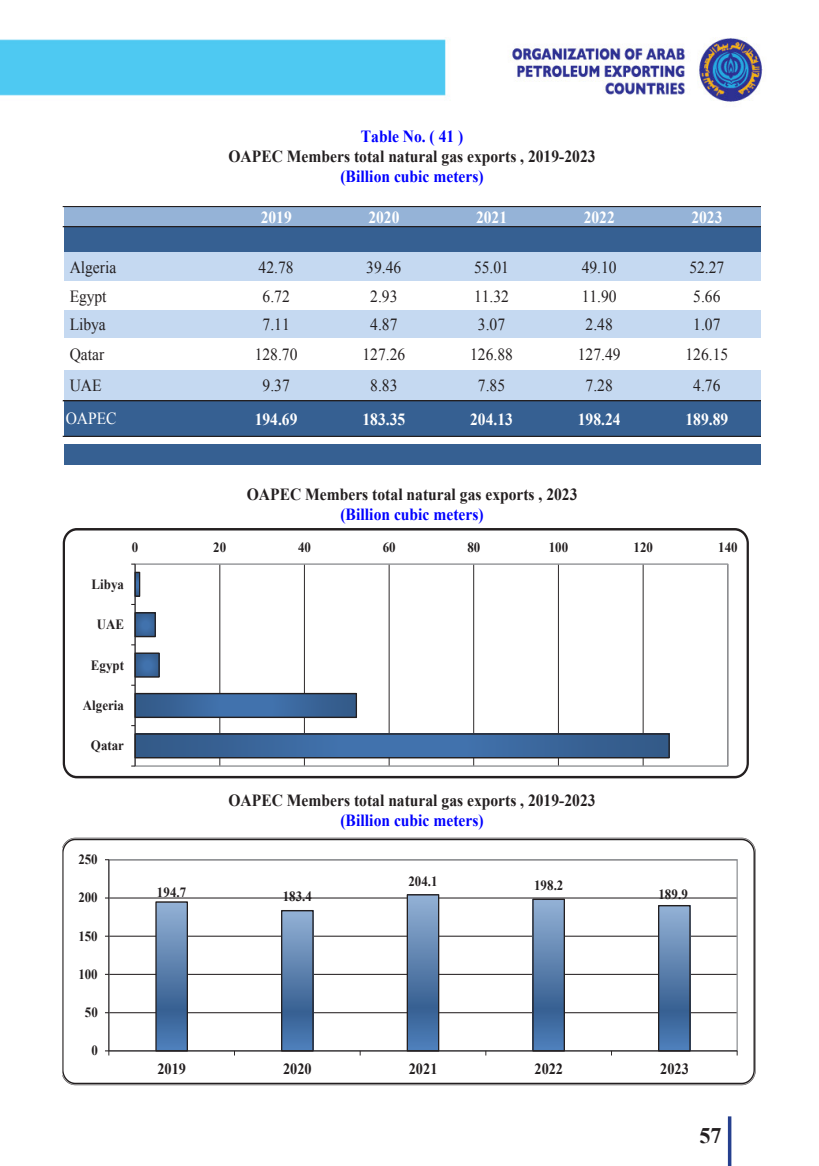
<style>
.page{position:relative;width:819px;height:1166px;background:#fff}
.page>*{position:absolute;margin:0;border:0;box-sizing:border-box;transform-origin:0 0}
.t1{font:700 22.22px "Times New Roman";color:#231f20}
.t2{font:16.97px "Times New Roman";color:#231f20;scale:.92 1}
.t3{font:700 16.97px "Times New Roman";color:#231f20;scale:.92 1}
.t4{font:700 16.97px "Times New Roman";color:#00f;scale:.92 1}
.t5{font:700 16.97px "Times New Roman";color:#fff;scale:.92 1}
.t6{font:16.97px "Times New Roman";letter-spacing:-.005em;color:#fff;scale:.92 1}
.t7{font:700 15.58px "Times New Roman";color:#231f20;scale:.92 1}
.t8{font:700 14.17px "Times New Roman";letter-spacing:.005em;color:#231f20;scale:.92 1}
.t9{font:700 14px "Times New Roman";color:#231f20;scale:.92 1}
</style>
<div class="page">
<svg style="left:727px;top:1116px;width:4px;height:50px"></svg>
<img style="left:0;top:37px;width:763px;height:65px">
<div style="left:64px;top:206px;width:696px;height:21px;background:#95b3d7"></div>
<div style="left:64px;top:227px;width:696px;height:26px;background:#366092"></div>
<div style="left:64px;top:253px;width:696px;height:28px;background:#c5d9f1"></div>
<div style="left:64px;top:310px;width:696px;height:28px;background:#c5d9f1"></div>
<div style="left:64px;top:370px;width:696px;height:31px;background:#c5d9f1"></div>
<div style="left:64px;top:401px;width:696px;height:35px;background:#366092"></div>
<div style="left:64px;top:444px;width:696px;height:21px;background:#366092"></div>
<hr style="left:63px;top:206px;width:697px;height:1px;background:#231f20">
<hr style="left:63px;top:226px;width:697px;height:1px;background:#231f20">
<hr style="left:63px;top:227px;width:697px;height:1px;background:#231f20">
<hr style="left:63px;top:400px;width:697px;height:1px;background:#231f20">
<hr style="left:63px;top:401px;width:697px;height:1px;background:#231f20">
<hr style="left:63px;top:436px;width:697px;height:1px;background:#231f20">
<hr style="left:219px;top:564px;width:1px;height:202px;background:#231f20">
<hr style="left:304px;top:564px;width:1px;height:202px;background:#231f20">
<hr style="left:389px;top:564px;width:1px;height:202px;background:#231f20">
<hr style="left:473px;top:564px;width:1px;height:202px;background:#231f20">
<hr style="left:558px;top:564px;width:1px;height:202px;background:#231f20">
<hr style="left:642px;top:564px;width:1px;height:202px;background:#231f20">
<div style="left:134px;top:563px;width:594px;height:204px;border:1px solid #939598"></div>
<svg style="left:137px;top:574px;width:1px;height:21px"></svg>
<div style="left:135px;top:572px;width:5px;height:25px;border:1px solid #231f20"></div>
<svg style="left:137px;top:614px;width:17px;height:21px"></svg>
<div style="left:135px;top:612px;width:21px;height:25px;border:1px solid #231f20"></div>
<svg style="left:137px;top:654px;width:21px;height:21px"></svg>
<div style="left:135px;top:652px;width:25px;height:25px;border:1px solid #231f20"></div>
<svg style="left:137px;top:695px;width:218px;height:21px;background:#3b679d"></svg>
<div style="left:135px;top:693px;width:222px;height:25px;border:1px solid #231f20"></div>
<svg style="left:137px;top:735px;width:530px;height:21px;background:#3b679d"></svg>
<div style="left:135px;top:733px;width:534px;height:25px;border:1px solid #231f20"></div>
<hr style="left:135px;top:564px;width:1px;height:202px;background:#231f20">
<div style="left:63px;top:528px;width:685px;height:250px;border:2px solid #231f20;border-radius:14px"></div>
<svg style="left:62px;top:838px;width:693px;height:247px"></svg>
<p class="t4" style="left:361px;top:125px;width:113px">Table No. ( 41 )</p>
<p class="t3" style="left:228px;top:145px;width:400px">OAPEC Members total natural gas exports , 2019-2023</p>
<p class="t4" style="left:340px;top:165px;width:157px">(Billion cubic meters)</p>
<p class="t5" style="left:261px;top:205px;width:35px">2019</p>
<p class="t5" style="left:368px;top:205px;width:35px">2020</p>
<p class="t5" style="left:476px;top:205px;width:35px">2021</p>
<p class="t5" style="left:583px;top:205px;width:35px">2022</p>
<p class="t5" style="left:691px;top:205px;width:35px">2023</p>
<p class="t2" style="left:70px;top:256px;width:52px">Algeria</p>
<p class="t2" style="left:258px;top:256px;width:40px">42.78</p>
<p class="t2" style="left:366px;top:256px;width:40px">39.46</p>
<p class="t2" style="left:474px;top:256px;width:40px">55.01</p>
<p class="t2" style="left:581px;top:256px;width:40px">49.10</p>
<p class="t2" style="left:689px;top:256px;width:40px">52.27</p>
<p class="t2" style="left:70px;top:284px;width:42px">Egypt</p>
<p class="t2" style="left:262px;top:284px;width:31px">6.72</p>
<p class="t2" style="left:370px;top:284px;width:31px">2.93</p>
<p class="t2" style="left:474px;top:284px;width:40px">11.32</p>
<p class="t2" style="left:581px;top:284px;width:40px">11.90</p>
<p class="t2" style="left:693px;top:284px;width:31px">5.66</p>
<p class="t2" style="left:70px;top:313px;width:41px">Libya</p>
<p class="t2" style="left:262px;top:313px;width:31px">7.11</p>
<p class="t2" style="left:370px;top:313px;width:31px">4.87</p>
<p class="t2" style="left:478px;top:313px;width:31px">3.07</p>
<p class="t2" style="left:585px;top:313px;width:31px">2.48</p>
<p class="t2" style="left:693px;top:313px;width:31px">1.07</p>
<p class="t2" style="left:70px;top:343px;width:39px">Qatar</p>
<p class="t2" style="left:255px;top:343px;width:48px">128.70</p>
<p class="t2" style="left:362px;top:343px;width:48px">127.26</p>
<p class="t2" style="left:470px;top:343px;width:48px">126.88</p>
<p class="t2" style="left:577px;top:343px;width:48px">127.49</p>
<p class="t2" style="left:685px;top:343px;width:48px">126.15</p>
<p class="t2" style="left:70px;top:374px;width:36px">UAE</p>
<p class="t2" style="left:262px;top:374px;width:31px">9.37</p>
<p class="t2" style="left:370px;top:374px;width:31px">8.83</p>
<p class="t2" style="left:478px;top:374px;width:31px">7.85</p>
<p class="t2" style="left:585px;top:374px;width:31px">7.28</p>
<p class="t2" style="left:693px;top:374px;width:31px">4.76</p>
<p class="t6" style="left:66px;top:407px;width:57px">OAPEC</p>
<p class="t5" style="left:255px;top:407px;width:48px">194.69</p>
<p class="t5" style="left:362px;top:407px;width:48px">183.35</p>
<p class="t5" style="left:470px;top:407px;width:48px">204.13</p>
<p class="t5" style="left:577px;top:407px;width:48px">198.24</p>
<p class="t5" style="left:685px;top:407px;width:48px">189.89</p>
<p class="t3" style="left:247px;top:482px;width:361px">OAPEC Members total natural gas exports , 2023</p>
<p class="t4" style="left:340px;top:503px;width:157px">(Billion cubic meters)</p>
<p class="t8" style="left:132px;top:537px;width:9px">0</p>
<p class="t8" style="left:213px;top:537px;width:16px">20</p>
<p class="t8" style="left:298px;top:537px;width:16px">40</p>
<p class="t8" style="left:382px;top:537px;width:16px">60</p>
<p class="t8" style="left:467px;top:537px;width:16px">80</p>
<p class="t8" style="left:548px;top:537px;width:23px">100</p>
<p class="t8" style="left:633px;top:537px;width:23px">120</p>
<p class="t8" style="left:718px;top:537px;width:23px">140</p>
<p class="t8" style="left:92px;top:574px;width:37px">Libya</p>
<p class="t8" style="left:97px;top:614px;width:31px">UAE</p>
<p class="t8" style="left:91px;top:655px;width:38px">Egypt</p>
<p class="t8" style="left:83px;top:695px;width:46px">Algeria</p>
<p class="t8" style="left:91px;top:736px;width:37px">Qatar</p>
<p class="t8" style="left:78px;top:849px;width:23px">250</p>
<p class="t8" style="left:78px;top:888px;width:23px">200</p>
<p class="t8" style="left:78px;top:926px;width:23px">150</p>
<p class="t8" style="left:78px;top:964px;width:23px">100</p>
<p class="t8" style="left:85px;top:1002px;width:16px">50</p>
<p class="t8" style="left:91px;top:1041px;width:9px">0</p>
<p class="t3" style="left:228px;top:788px;width:400px">OAPEC Members total natural gas exports , 2019-2023</p>
<p class="t9" style="left:157px;top:882px;width:33px">194.7</p>
<p class="t8" style="left:283px;top:887px;width:33px">183.4</p>
<p class="t4" style="left:340px;top:808px;width:157px">(Billion cubic meters)</p>
<p class="t8" style="left:408px;top:871px;width:33px">204.1</p>
<p class="t8" style="left:534px;top:875px;width:33px">198.2</p>
<p class="t8" style="left:658px;top:884px;width:33px">189.9</p>
<p class="t7" style="left:157px;top:1058px;width:33px">2019</p>
<p class="t7" style="left:283px;top:1058px;width:33px">2020</p>
<p class="t7" style="left:409px;top:1058px;width:33px">2021</p>
<p class="t7" style="left:534px;top:1058px;width:33px">2022</p>
<p class="t7" style="left:660px;top:1058px;width:33px">2023</p>
<h1 class="t1" style="left:699px;top:1120px;width:24px">57</h1>
</div>
